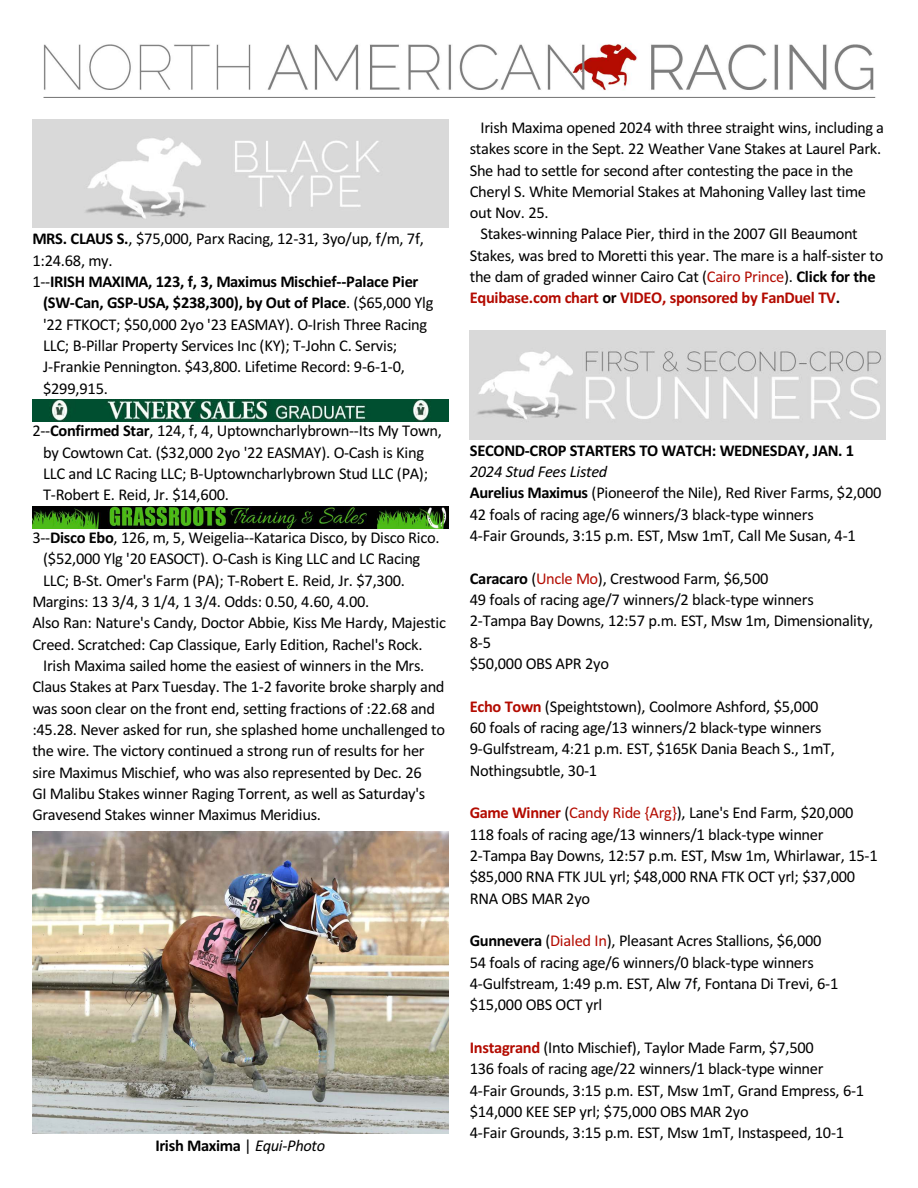
<style>
.page{position:relative;width:918px;height:1188px;background:#fff}
.page>*{position:absolute;margin:0;border:0;box-sizing:border-box;transform-origin:0 0}
.t1{font:16.5px/21.3px "Calibri";letter-spacing:-.02em;color:#000}
.t2{font:700 16.5px "Calibri";letter-spacing:-.02em;color:#000}
.t3{font:700 16.5px "Calibri";letter-spacing:-.025em;color:#b30a00}
.s1{font-weight:700}
.s2{font-weight:400}
.s3{font-weight:400;font-style:italic}
.s4{color:#b30b00}
.s5{color:#000}
.s6{font-style:italic}
.s7{font-weight:700;color:#b30b00}
</style>
<div class="page">
<img style="left:43px;top:44px;width:833px;height:54px">
<img style="left:32px;top:119px;width:416px;height:109px">
<img style="left:32px;top:832px;width:416px;height:302px">
<img style="left:470px;top:331px;width:416px;height:108px">
<img style="left:32px;top:400px;width:416px;height:21px">
<img style="left:32px;top:506px;width:416px;height:22px">
<p class="t1" style="left:32px;top:229px;width:393px"><span class="s1">MRS. CLAUS S.</span>, $75,000, Parx Racing, 12-31, 3yo/up, f/m, 7f,</p>
<p class="t1" style="left:32px;top:251px;width:82px">1:24.68, my.</p>
<p class="t2" style="left:32px;top:275px;width:388px"><span class="s2">1--</span>IRISH MAXIMA, 123, f, 3, Maximus Mischief--Palace Pier</p>
<p class="t2" style="left:43px;top:296px;width:392px">(SW-Can, GSP-USA, $238,300), by Out of Place<span class="s2">. ($65,000 Ylg</span></p>
<p class="t1" style="left:43px;top:315px;width:386px">'22 FTKOCT; $50,000 2yo '23 EASMAY). O-Irish Three Racing</p>
<p class="t1" style="left:43px;top:336px;width:356px">LLC; B-Pillar Property Services Inc (KY); T-John C. Servis;</p>
<p class="t1" style="left:43px;top:357px;width:363px">J-Frankie Pennington. $43,800. Lifetime Record: 9-6-1-0,</p>
<p class="t1" style="left:43px;top:379px;width:66px">$299,915.</p>
<p class="t1" style="left:43px;top:422px;width:400px;text-indent:-11px">2--<span class="s1">Confirmed Star</span>, 124, f, 4, Uptowncharlybrown--Its My Town, by Cowtown Cat. ($32,000 2yo '22 EASMAY). O-Cash is King LLC and LC Racing LLC; B-Uptowncharlybrown Stud LLC (PA); T-Robert E. Reid, Jr. $14,600.</p>
<p class="t1" style="left:32px;top:528px;width:409px">3--<span class="s1">Disco Ebo</span>, 126, m, 5, Weigelia--Katarica Disco, by Disco Rico.</p>
<p class="t1" style="left:43px;top:550px;width:379px">($52,000 Ylg '20 EASOCT). O-Cash is King LLC and LC Racing</p>
<p class="t1" style="left:43px;top:571px;width:364px">LLC; B-St. Omer's Farm (PA); T-Robert E. Reid, Jr. $7,300.</p>
<p class="t1" style="left:32px;top:592px;width:338px">Margins: 13 3/4, 3 1/4, 1 3/4. Odds: 0.50, 4.60, 4.00.</p>
<p class="t1" style="left:32px;top:613px;width:415px">Also Ran: Nature's Candy, Doctor Abbie, Kiss Me Hardy, Majestic</p>
<p class="t1" style="left:32px;top:635px;width:392px">Creed. Scratched: Cap Classique, Early Edition, Rachel's Rock.</p>
<p class="t1" style="left:43px;top:656px;width:383px">Irish Maxima sailed home the easiest of winners in the Mrs.</p>
<p class="t1" style="left:32px;top:678px;width:414px">Claus Stakes at Parx Tuesday. The 1-2 favorite broke sharply and</p>
<p class="t1" style="left:32px;top:699px;width:404px">was soon clear on the front end, setting fractions of :22.68 and</p>
<p class="t1" style="left:32px;top:720px;width:414px">:45.28. Never asked for run, she splashed home unchallenged to</p>
<p class="t1" style="left:32px;top:741px;width:394px">the wire. The victory continued a strong run of results for her</p>
<p class="t1" style="left:32px;top:763px;width:391px">sire Maximus Mischief, who was also represented by Dec. 26</p>
<p class="t1" style="left:32px;top:784px;width:394px">GI Malibu Stakes winner Raging Torrent, as well as Saturday's</p>
<p class="t1" style="left:32px;top:805px;width:290px">Gravesend Stakes winner Maximus Meridius.</p>
<p class="t2" style="left:155px;top:1139px;width:171px">Irish Maxima <span class="s2">|</span> <span class="s3">Equi-Photo</span></p>
<p class="t1" style="left:481px;top:118px;width:405px">Irish Maxima opened 2024 with three straight wins, including a</p>
<p class="t1" style="left:470px;top:139px;width:413px">stakes score in the Sept. 22 Weather Vane Stakes at Laurel Park.</p>
<p class="t1" style="left:470px;top:161px;width:385px">She had to settle for second after contesting the pace in the</p>
<p class="t1" style="left:470px;top:182px;width:398px">Cheryl S. White Memorial Stakes at Mahoning Valley last time</p>
<p class="t1" style="left:470px;top:203px;width:80px">out Nov. 25.</p>
<p class="t1" style="left:481px;top:225px;width:379px">Stakes-winning Palace Pier, third in the 2007 GII Beaumont</p>
<p class="t1" style="left:470px;top:246px;width:415px">Stakes, was bred to Moretti this year. The mare is a half-sister to</p>
<p class="t1" style="left:470px;top:267px;width:407px">the dam of graded winner Cairo Cat (<span class="s4">Cairo Prince</span>). <span class="s1">Click for the</span></p>
<p class="t3" style="left:470px;top:291px;width:372px">Equibase.com chart <span class="s5">or</span> VIDEO, sponsored by FanDuel TV<span class="s5">.</span></p>
<p class="t2" style="left:470px;top:443px;width:386px">SECOND-CROP STARTERS TO WATCH: WEDNESDAY, JAN. 1</p>
<p class="t1" style="left:470px;top:462px;width:413px"><span class="s6">2024 Stud Fees Listed<br></span><span class="s1">Aurelius Maximus</span> (Pioneerof the Nile), Red River Farms, $2,000<br>42 foals of racing age/6 winners/3 black-type winners<br>4-Fair Grounds, 3:15 p.m. EST, Msw 1mT, Call Me Susan, 4-1</p>
<p class="t1" style="left:470px;top:569px;width:405px"><span class="s1">Caracaro</span> (<span class="s4">Uncle Mo</span>), Crestwood Farm, $6,500<br>49 foals of racing age/7 winners/2 black-type winners 2-Tampa Bay Downs, 12:57 p.m. EST, Msw 1m, Dimensionality, 8-5<br>$50,000 OBS APR 2yo</p>
<p class="t1" style="left:470px;top:697px;width:367px"><span class="s7">Echo Town</span> (Speightstown), Coolmore Ashford, $5,000<br>60 foals of racing age/13 winners/2 black-type winners 9-Gulfstream, 4:21 p.m. EST, $165K Dania Beach S., 1mT, Nothingsubtle, 30-1</p>
<p class="t1" style="left:470px;top:804px;width:410px"><span class="s7">Game Winner</span> (<span class="s4">Candy Ride {Arg}</span>), Lane's End Farm, $20,000<br>118 foals of racing age/13 winners/1 black-type winner 2-Tampa Bay Downs, 12:57 p.m. EST, Msw 1m, Whirlawar, 15-1 $85,000 RNA FTK JUL yrl; $48,000 RNA FTK OCT yrl; $37,000<br>RNA OBS MAR 2yo</p>
<p class="t1" style="left:470px;top:931px;width:370px"><span class="s1">Gunnevera</span> (<span class="s4">Dialed In</span>), Pleasant Acres Stallions, $6,000<br>54 foals of racing age/6 winners/0 black-type winners 4-Gulfstream, 1:49 p.m. EST, Alw 7f, Fontana Di Trevi, 6-1 $15,000 OBS OCT yrl</p>
<p class="t1" style="left:470px;top:1038px;width:396px"><span class="s7">Instagrand</span> (Into Mischief), Taylor Made Farm, $7,500<br>136 foals of racing age/22 winners/1 black-type winner 4-Fair Grounds, 3:15 p.m. EST, Msw 1mT, Grand Empress, 6-1 $14,000 KEE SEP yrl; $75,000 OBS MAR 2yo<br>4-Fair Grounds, 3:15 p.m. EST, Msw 1mT, Instaspeed, 10-1</p>
</div>
